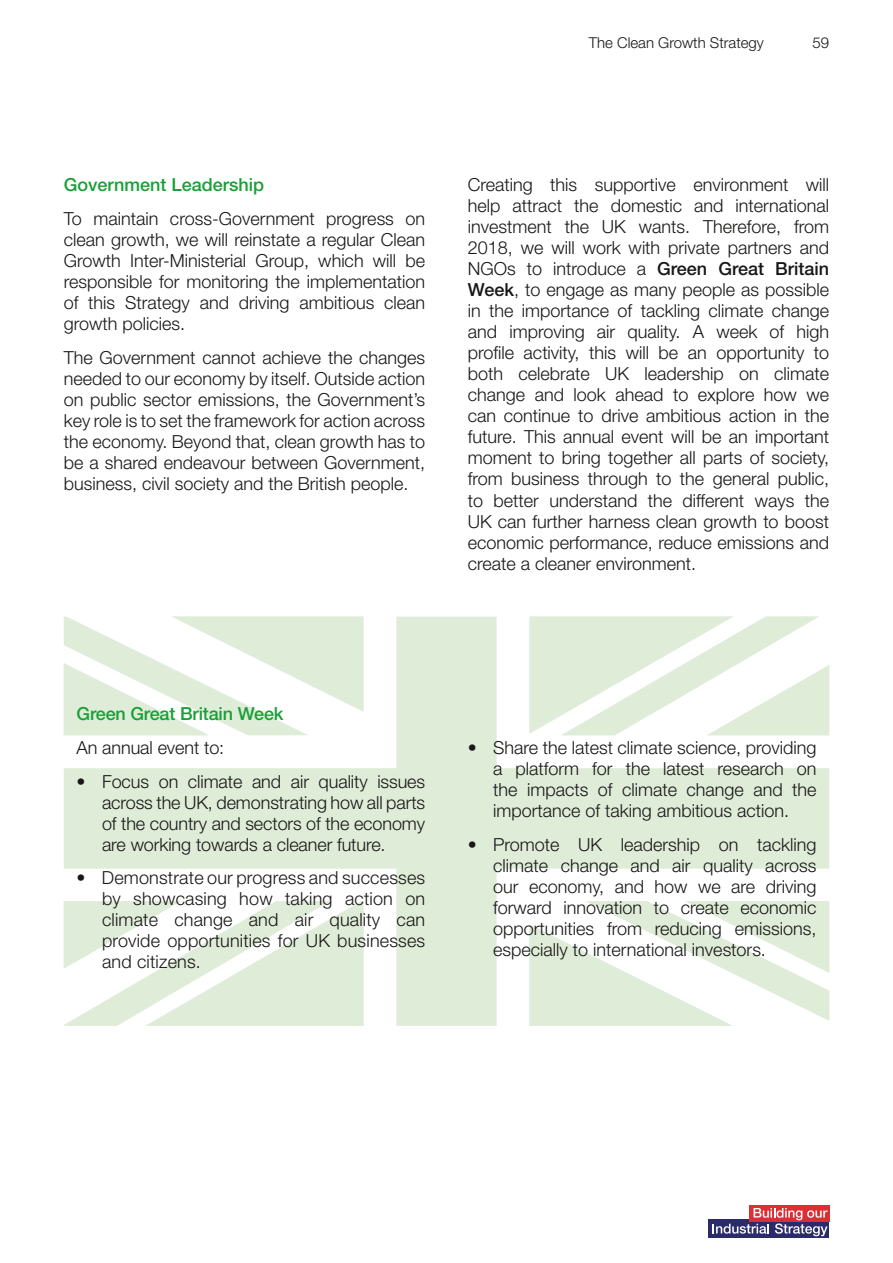
<style>
.page{position:relative;width:893px;height:1263px;background:#fff}
.page>*{position:absolute;margin:0;border:0;box-sizing:border-box;transform-origin:0 0}
.Body_copy{font:300 18px/21px "Helvetica Neue LT Std";color:#181716;text-align:justify}
.C_heading_Primary{font:500 18px "Helvetica Neue LT Std";color:#18a036}
.t1{font:300 15px "Helvetica Neue LT Std";color:#181716}
.s1{font-weight:500}
</style>
<div class="page">
<div style="left:709px;top:1218px;width:120px;height:19px;background:#2c2b69"></div>
<div style="left:749px;top:1205px;width:80px;height:17px;background:#dc2f34"></div>
<svg style="left:712px;top:1208px;width:115px;height:28px"></svg>
<svg style="left:64px;top:617px;width:765px;height:409px;fill:#dfecd8"></svg>
<svg style="left:64px;top:617px;width:299px;height:118px"></svg>
<svg style="left:64px;top:901px;width:299px;height:125px"></svg>
<svg style="left:529px;top:617px;width:300px;height:118px"></svg>
<svg style="left:529px;top:901px;width:300px;height:125px"></svg>
<p class="t1" style="left:589px;top:33px;width:177px">The Clean Growth Strategy</p>
<p class="t1" style="left:812px;top:33px;width:18px">59</p>
<h4 class="C_heading_Primary" style="left:64px;top:174px;width:202px">Government Leadership</h4>
<p class="Body_copy" style="left:64px;top:208px;width:363px">To maintain cross-Government progress on clean growth, we will reinstate a regular Clean Growth Inter-Ministerial Group, which will be responsible for monitoring the implementation of this Strategy and driving ambitious clean growth policies.</p>
<p class="Body_copy" style="left:64px;top:347px;width:363px">The Government cannot achieve the changes needed to our economy by itself. Outside action on public sector emissions, the Government’s key role is to set the framework for action across the economy. Beyond that, clean growth has to be a shared endeavour between Government, business, civil society and the British people.</p>
<p class="Body_copy" style="left:468px;top:174px;width:363px">Creating this supportive environment will help attract the domestic and international investment the UK wants. Therefore, from 2018, we will work with private partners and NGOs to introduce a <span class="s1">Green Great Britain Week</span>, to engage as many people as possible in the importance of tackling climate change and improving air quality. A week of high profile activity, this will be an opportunity to both celebrate UK leadership on climate change and look ahead to explore how we can continue to drive ambitious action in the future. This annual event will be an important moment to bring together all parts of society, from business through to the general public, to better understand the different ways the UK can further harness clean growth to boost economic performance, reduce emissions and create a cleaner environment.</p>
<h4 class="C_heading_Primary" style="left:77px;top:703px;width:208px">Green Great Britain Week</h4>
<p class="Body_copy" style="left:77px;top:736px;width:149px">An annual event to:</p>
<p class="Body_copy" style="left:102px;top:770px;width:325px;text-indent:-26px">• Focus on climate and air quality issues across the UK, demonstrating how all parts of the country and sectors of the economy are working towards a cleaner future.</p>
<p class="Body_copy" style="left:102px;top:867px;width:325px;text-indent:-26px">• Demonstrate our progress and successes by showcasing how taking action on climate change and air quality can provide opportunities for UK businesses and citizens.</p>
<p class="Body_copy" style="left:493px;top:736px;width:325px;text-indent:-26px">• Share the latest climate science, providing a platform for the latest research on the impacts of climate change and the importance of taking ambitious action.</p>
<p class="Body_copy" style="left:493px;top:833px;width:325px;text-indent:-26px">• Promote UK leadership on tackling climate change and air quality across our economy, and how we are driving forward innovation to create economic opportunities from reducing emissions, especially to international investors.</p>
</div>
